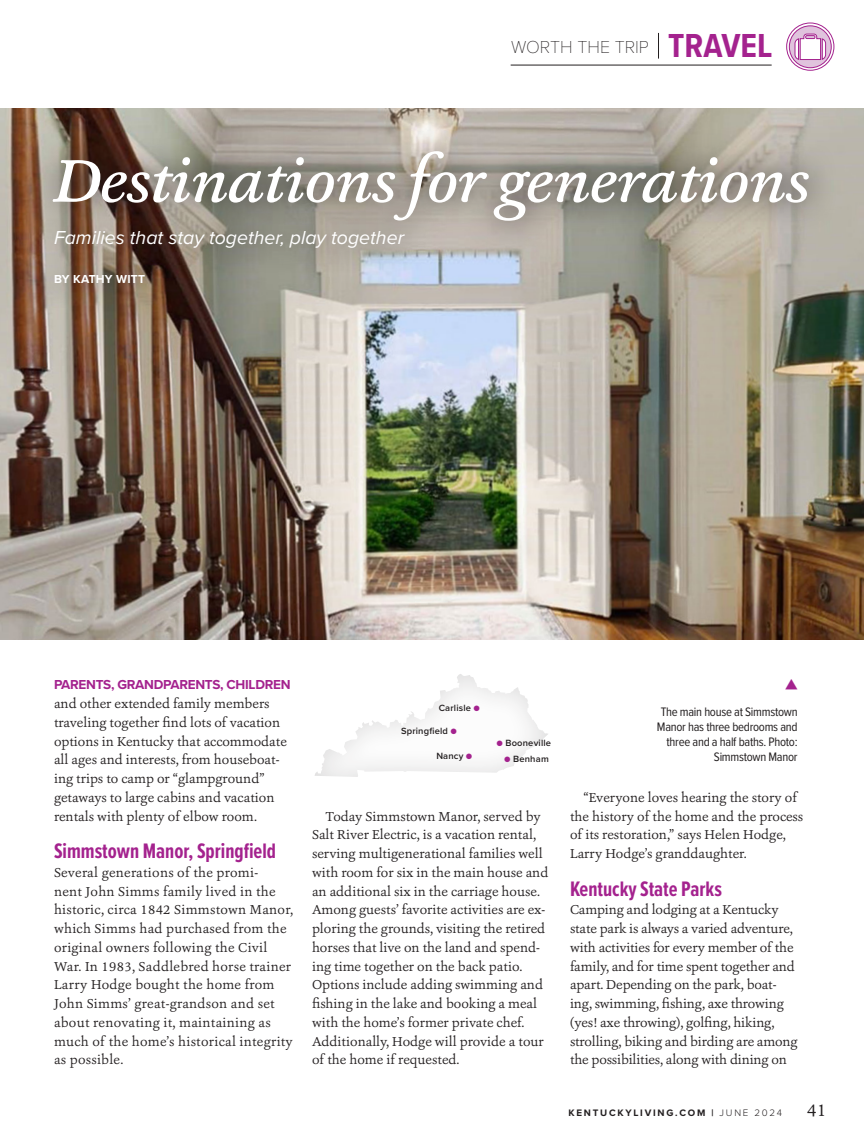
<style>
.page{position:relative;width:864px;height:1134px;background:#fff}
.page>*{position:absolute;margin:0;border:0;box-sizing:border-box;transform-origin:0 0}
.Worth-Headline-WHITE{font:italic 500 63px "Ashbury";letter-spacing:-.02em;color:#fff}
.Subheading{font:700 21.75px "Proxima Nova Ex Cn";color:#a4228e}
.Worth-Deck-WHITE{font:italic 19.5px "Proxima Nova";color:#fff}
.Caption_ARROW{font:19.5px "Proxima Nova";color:#a4228e}
.t1{font:100 18px "Proxima Nova T";color:#231f20}
.t2{font:18px "Ashbury";color:#231f20}
.BODY_Serif_-_IN{font:13.5px/18.8px "Ashbury";color:#231f20}
.BODY_Serif_-_NOIN{font:13.5px/18.8px "Ashbury";color:#231f20}
.BODY_Serif_-_NOIN-2{font:13.5px/18.8px "Ashbury";letter-spacing:.02em;color:#231f20}
.Photo_CAPTION{font:12.75px/15px "Proxima Nova Cond";letter-spacing:-.02em;color:#231f20;text-align:right}
.Byline-new{font:700 12px "Proxima Nova";letter-spacing:.02em;color:#fff}
.t3{font:700 9.75px "Proxima Nova";letter-spacing:.18em;color:#231f20}
.t4{font:600 9.3px "Proxima Nova";letter-spacing:.02em;color:#231f20}
.s1{font-family:"Proxima Nova Cond";font-weight:700;font-size:34.5px;color:#a4228e}
.s2{font-family:"Proxima Nova";font-weight:700;color:#a4228e}
.s3{color:#a4228e}
.s4{font-weight:300}
</style>
<div class="page">
<img style="left:0;top:108px;width:864px;height:531px">
<div style="left:314px;top:673px;width:235px;height:105px;background:#231f20;opacity:.15"></div>
<svg style="left:27px;top:122px;width:809px;height:190px;background:#9c948a"></svg>
<div style="left:786px;top:23px;width:48px;height:48px;border:1px solid #a4228e;border-radius:50%"></div>
<svg style="left:789px;top:26px;width:42px;height:42px"></svg>
<div style="left:789px;top:25px;width:43px;height:43px;border:1px solid #a4228e;border-radius:50%"></div>
<svg style="left:794px;top:33px;width:32px;height:27px"></svg>
<hr style="left:511px;top:65px;width:261px;height:1px;background:#231f20">
<svg style="left:658px;top:33px;width:1px;height:26px"></svg>
<p class="t1" style="left:511px;top:33px;width:263px">WORTH THE TRIP <span class="s1">TRAVEL</span></p>
<p class="Worth-Headline-WHITE" style="left:54px;top:138px;width:757px">Destinations for generations</p>
<p class="Worth-Deck-WHITE" style="left:54px;top:223px;width:352px">Families that stay together, play together</p>
<p class="Byline-new" style="left:54px;top:270px;width:93px">BY KATHY WITT</p>
<p class="BODY_Serif_-_NOIN" style="left:54px;top:675px;width:238px"><span class="s2">PARENTS, GRANDPARENTS, CHILDREN </span>and other extended family members traveling together find lots of vacation options in Kentucky that accommodate all ages and interests, from houseboat&shy;ing trips to camp or “glampground” getaways to large cabins and vacation rentals with plenty of elbow room.</p>
<p class="Subheading" style="left:54px;top:835px;width:224px">Simmstown Manor, Springfield</p>
<p class="BODY_Serif_-_NOIN-2" style="left:54px;top:863px;width:241px">Several generations of the promi-<br>nent John Simms family lived in the historic, circa 1842 Simmstown Manor, which Simms had purchased from the original owners following the Civil War. In 1983, Saddlebred horse trainer Larry Hodge bought the home from John Simms’ great-grandson and set about renovating it, maintaining as much of the home’s historical integrity as possible.</p>
<p class="t4" style="left:439px;top:701px;width:43px">Carlisle <span class="s3">●</span></p>
<p class="t4" style="left:401px;top:724px;width:57px">Springfield <span class="s3">●</span></p>
<p class="t4" style="left:436px;top:749px;width:38px">Nancy <span class="s3">●</span></p>
<p class="t4" style="left:496px;top:735px;width:56px"><span class="s3">●</span> Booneville</p>
<p class="t4" style="left:504px;top:752px;width:46px"><span class="s3">●</span> Benham</p>
<p class="BODY_Serif_-_IN" style="left:312px;top:807px;width:238px;text-indent:14px">Today Simmstown Manor, served by Salt River Electric, is a vacation rental, serving multigenerational families well with room for six in the main house and an additional six in the carriage house.<br>Among guests’ favorite activities are ex&shy;ploring the grounds, visiting the retired horses that live on the land and spend&shy;ing time together on the back patio.<br>Options include adding swimming and fishing in the lake and booking a meal with the home’s former private chef.<br>Additionally, Hodge will provide a tour of the home if requested.</p>
<p class="Caption_ARROW" style="left:786px;top:669px;width:14px">▲</p>
<p class="Photo_CAPTION" style="left:657px;top:703px;width:142px">The main house at Simmstown<br>Manor has three bedrooms and three and a half baths. Photo:<br>Simmstown Manor</p>
<p class="BODY_Serif_-_IN" style="left:570px;top:788px;width:235px;text-indent:14px">“Everyone loves hearing the story of the history of the home and the process of its restoration,” says Helen Hodge, Larry Hodge’s granddaughter.</p>
<p class="Subheading" style="left:570px;top:872px;width:153px">Kentucky State Parks</p>
<p class="BODY_Serif_-_NOIN" style="left:570px;top:900px;width:229px">Camping and lodging at a Kentucky state park is always a varied adventure, with activities for every member of the family, and for time spent together and apart. Depending on the park, boat&shy;ing, swimming, fishing, axe throwing (yes! axe throwing), golfing, hiking, strolling, biking and birding are among the possibilities, along with dining on</p>
<p class="t3" style="left:569px;top:1106px;width:215px">KENTUCKYLIVING.COM | <span class="s4">JUNE 2024</span></p>
<h3 class="t2" style="left:807px;top:1099px;width:21px">41</h3>
</div>
